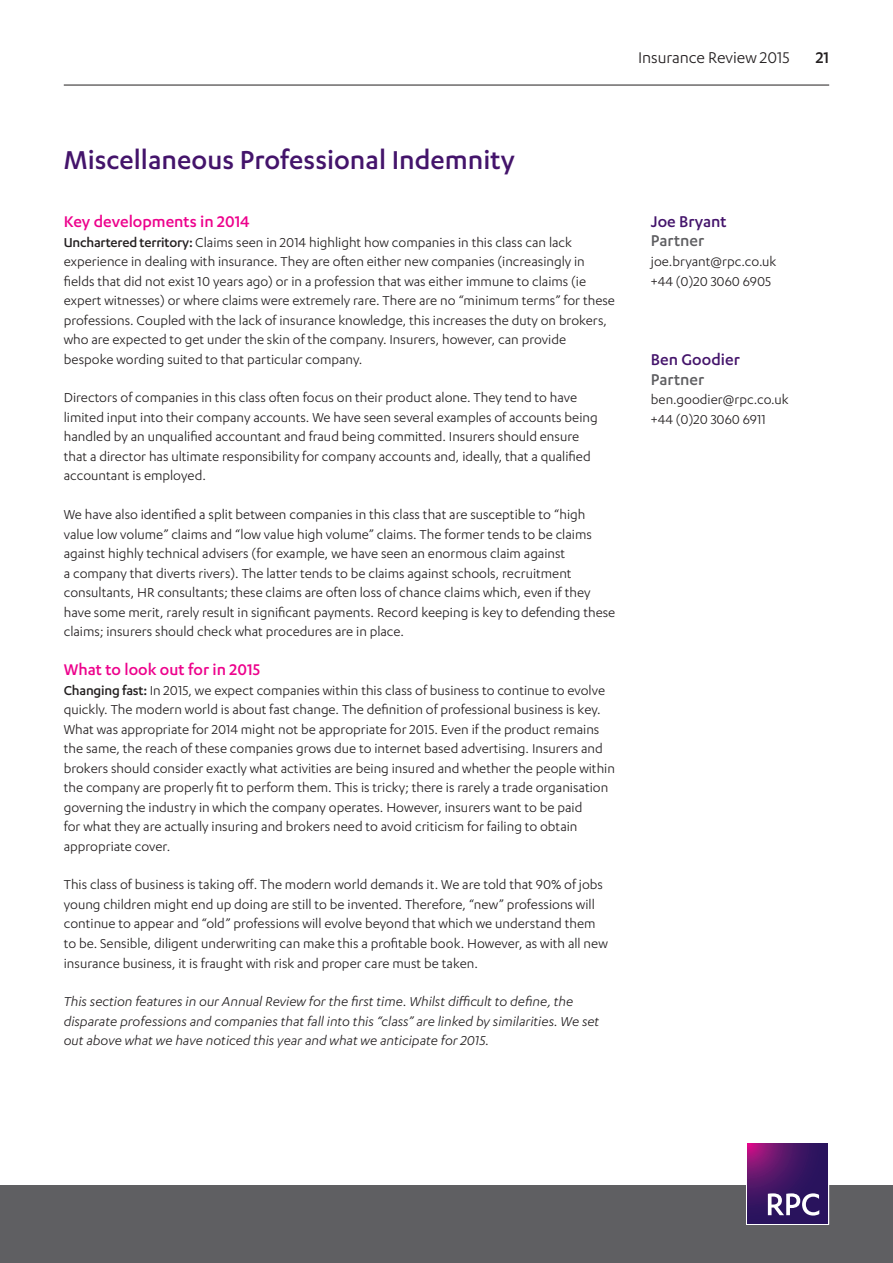
<style>
.page{position:relative;width:893px;height:1263px;background:#fff}
.page>*{position:absolute;margin:0;border:0;box-sizing:border-box;transform-origin:0 0}
.t1{font:500 30px "Karbon";color:#44146b}
.t2{font:500 18px "Karbon";color:#ed028c}
.t3{font:18px "Karbon";letter-spacing:-.005em;color:#231f20}
.t4{font:500 18px "Karbon";color:#44146b}
.t5{font:500 18px "Karbon";color:#5f5f62}
.t6{font:500 18px "Karbon";color:#231f20}
.t7{font:15px/19.5px "Karbon";color:#231f20}
.t8{font:italic 15px/19.5px "Karbon";color:#231f20}
.s1{font-weight:500}
</style>
<div class="page">
<div style="left:0;top:1185px;width:893px;height:78px;background:#5f5f62"></div>
<hr style="left:64px;top:85px;width:765px;height:1px;background:#231f20">
<div style="left:746px;top:1142px;width:83px;height:82px;border:1px solid #fff"></div>
<svg style="left:748px;top:1143px;width:80px;height:80px;background:#461565"></svg>
<svg style="left:768px;top:1193px;width:51px;height:22px"></svg>
<p class="t3" style="left:638px;top:48px;width:153px">Insurance Review 2015</p>
<p class="t6" style="left:816px;top:48px;width:15px">21</p>
<h1 class="t1" style="left:64px;top:143px;width:452px">Miscellaneous Professional Indemnity</h1>
<p class="t2" style="left:64px;top:211px;width:187px">Key developments in 2014</p>
<p class="t7" style="left:64px;top:232px;width:553px"><span class="s1">Unchartered territory:</span> Claims seen in 2014 highlight how companies in this class can lack experience in dealing with insurance. They are often either new companies (increasingly in fields that did not exist 10 years ago) or in a profession that was either immune to claims (ie expert witnesses) or where claims were extremely rare. There are no “minimum terms” for these professions. Coupled with the lack of insurance knowledge, this increases the duty on brokers, who are expected to get under the skin of the company. Insurers, however, can provide bespoke wording suited to that particular company.</p>
<p class="t7" style="left:64px;top:388px;width:535px">Directors of companies in this class often focus on their product alone. They tend to have limited input into their company accounts. We have seen several examples of accounts being handled by an unqualified accountant and fraud being committed. Insurers should ensure that a director has ultimate responsibility for company accounts and, ideally, that a qualified accountant is employed.</p>
<p class="t7" style="left:64px;top:504px;width:553px">We have also identified a split between companies in this class that are susceptible to “high value low volume” claims and “low value high volume” claims. The former tends to be claims against highly technical advisers (for example, we have seen an enormous claim against<br>a company that diverts rivers). The latter tends to be claims against schools, recruitment consultants, HR consultants; these claims are often loss of chance claims which, even if they have some merit, rarely result in significant payments. Record keeping is key to defending these claims; insurers should check what procedures are in place.</p>
<p class="t2" style="left:64px;top:659px;width:198px">What to look out for in 2015</p>
<p class="t7" style="left:64px;top:680px;width:553px"><span class="s1">Changing fast:</span> In 2015, we expect companies within this class of business to continue to evolve quickly. The modern world is about fast change. The definition of professional business is key.<br>What was appropriate for 2014 might not be appropriate for 2015. Even if the product remains the same, the reach of these companies grows due to internet based advertising. Insurers and brokers should consider exactly what activities are being insured and whether the people within the company are properly fit to perform them. This is tricky; there is rarely a trade organisation governing the industry in which the company operates. However, insurers want to be paid<br>for what they are actually insuring and brokers need to avoid criticism for failing to obtain appropriate cover.</p>
<p class="t7" style="left:64px;top:875px;width:546px">This class of business is taking off. The modern world demands it. We are told that 90% of jobs young children might end up doing are still to be invented. Therefore, “new” professions will continue to appear and “old” professions will evolve beyond that which we understand them to be. Sensible, diligent underwriting can make this a profitable book. However, as with all new insurance business, it is fraught with risk and proper care must be taken.</p>
<p class="t8" style="left:64px;top:992px;width:537px">This section features in our Annual Review for the first time. Whilst difficult to define, the disparate professions and companies that fall into this “class” are linked by similarities. We set out above what we have noticed this year and what we anticipate for 2015.</p>
<p class="t4" style="left:651px;top:211px;width:77px">Joe Bryant</p>
<p class="t5" style="left:651px;top:231px;width:55px">Partner</p>
<p class="t7" style="left:651px;top:251px;width:127px">joe.bryant@rpc.co.uk +44 (0)20 3060 6905</p>
<p class="t4" style="left:651px;top:350px;width:91px">Ben Goodier</p>
<p class="t5" style="left:651px;top:369px;width:55px">Partner</p>
<p class="t7" style="left:651px;top:389px;width:139px">ben.goodier@rpc.co.uk +44 (0)20 3060 6911</p>
</div>
